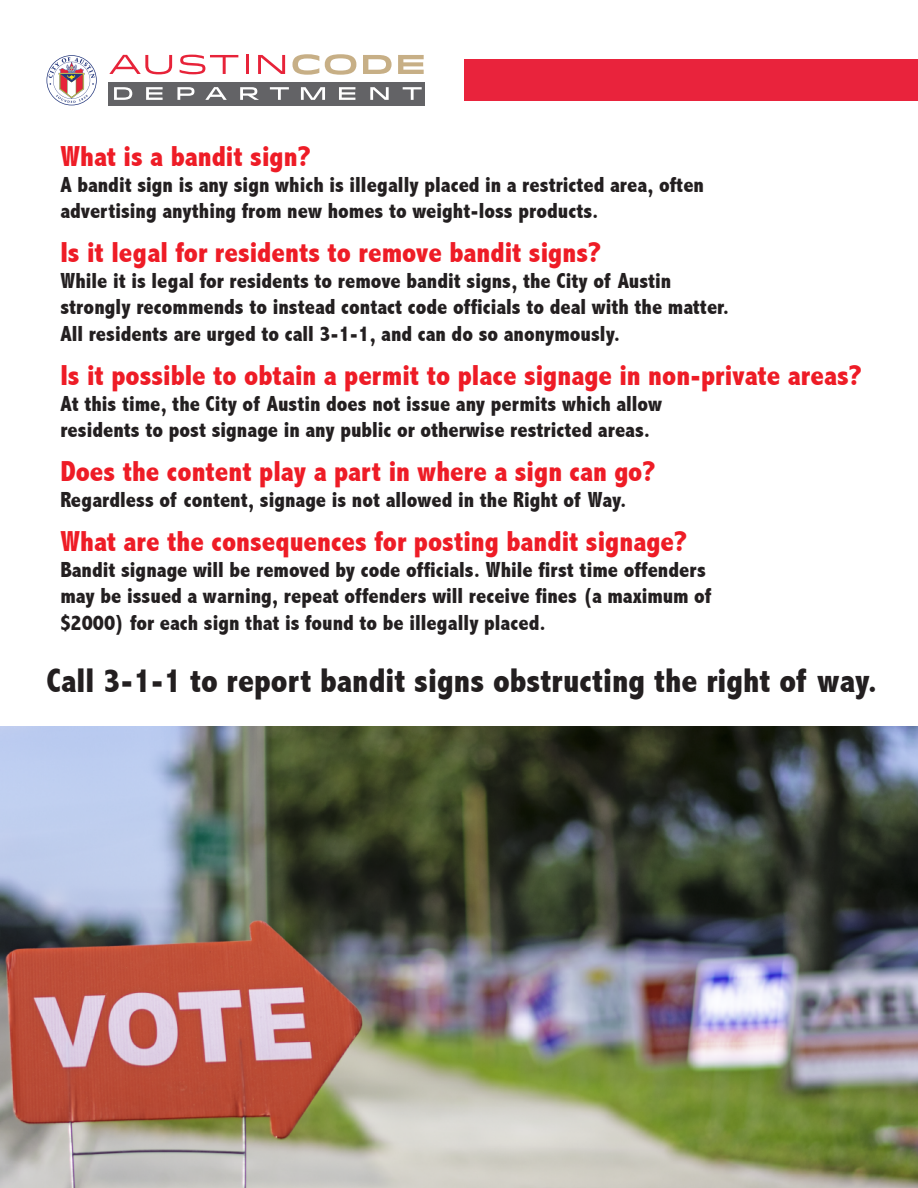
<style>
.page{position:relative;width:918px;height:1188px;background:#fff}
.page>*{position:absolute;margin:0;border:0;box-sizing:border-box;transform-origin:0 0}
.t1{font:800 condensed 34.35px "Abadi";color:#231f20}
.t2{font:800 condensed 28.95px "Abadi";color:#ee1c26}
.t3{font:800 condensed 21.9px/26.2px "Abadi";color:#231f20}
</style>
<div class="page">
<img style="left:0;top:727px;width:918px;height:461px">
<div style="left:464px;top:59px;width:454px;height:42px;background:#e9233c"></div>
<div style="left:108px;top:82px;width:316px;height:23px;background:#636366"></div>
<svg style="left:109px;top:55px;width:63px;height:19px"></svg>
<svg style="left:180px;top:55px;width:58px;height:19px"></svg>
<svg style="left:246px;top:55px;width:2px;height:19px"></svg>
<svg style="left:258px;top:55px;width:27px;height:19px"></svg>
<svg style="left:292px;top:54px;width:27px;height:21px"></svg>
<svg style="left:325px;top:54px;width:31px;height:21px"></svg>
<svg style="left:363px;top:55px;width:29px;height:19px"></svg>
<svg style="left:398px;top:55px;width:26px;height:19px"></svg>
<svg style="left:114px;top:87px;width:18px;height:13px"></svg>
<svg style="left:146px;top:87px;width:17px;height:13px"></svg>
<svg style="left:177px;top:87px;width:17px;height:13px"></svg>
<svg style="left:205px;top:87px;width:22px;height:13px"></svg>
<svg style="left:240px;top:87px;width:19px;height:13px"></svg>
<svg style="left:270px;top:87px;width:19px;height:13px"></svg>
<svg style="left:301px;top:87px;width:24px;height:13px"></svg>
<svg style="left:339px;top:87px;width:16px;height:13px"></svg>
<svg style="left:370px;top:87px;width:19px;height:13px"></svg>
<svg style="left:403px;top:87px;width:19px;height:13px"></svg>
<svg style="left:46px;top:55px;width:51px;height:50px"></svg>
<h2 class="t2" style="left:60px;top:139px;width:252px">What is a bandit sign?</h2>
<p class="t3" style="left:60px;top:172px;width:645px">A bandit sign is any sign which is illegally placed in a restricted area, often advertising anything from new homes to weight-loss products.</p>
<h2 class="t2" style="left:60px;top:236px;width:542px">Is it legal for residents to remove bandit signs?</h2>
<p class="t3" style="left:60px;top:268px;width:670px">While it is legal for residents to remove bandit signs, the City of Austin strongly recommends to instead contact code officials to deal with the matter.<br>All residents are urged to call 3-1-1, and can do so anonymously.</p>
<h2 class="t2" style="left:60px;top:358px;width:803px">Is it possible to obtain a permit to place signage in non-private areas?</h2>
<p class="t3" style="left:60px;top:390px;width:603px">At this time, the City of Austin does not issue any permits which allow residents to post signage in any public or otherwise restricted areas.</p>
<h2 class="t2" style="left:60px;top:454px;width:597px">Does the content play a part in where a sign can go?</h2>
<p class="t3" style="left:60px;top:487px;width:568px">Regardless of content, signage is not allowed in the Right of Way.</p>
<h2 class="t2" style="left:60px;top:524px;width:628px">What are the consequences for posting bandit signage?</h2>
<p class="t3" style="left:60px;top:557px;width:653px">Bandit signage will be removed by code officials. While first time offenders may be issued a warning, repeat offenders will receive fines (a maximum of $2000) for each sign that is found to be illegally placed.</p>
<h1 class="t1" style="left:46px;top:660px;width:833px">Call 3-1-1 to report bandit signs obstructing the right of way.</h1>
</div>
